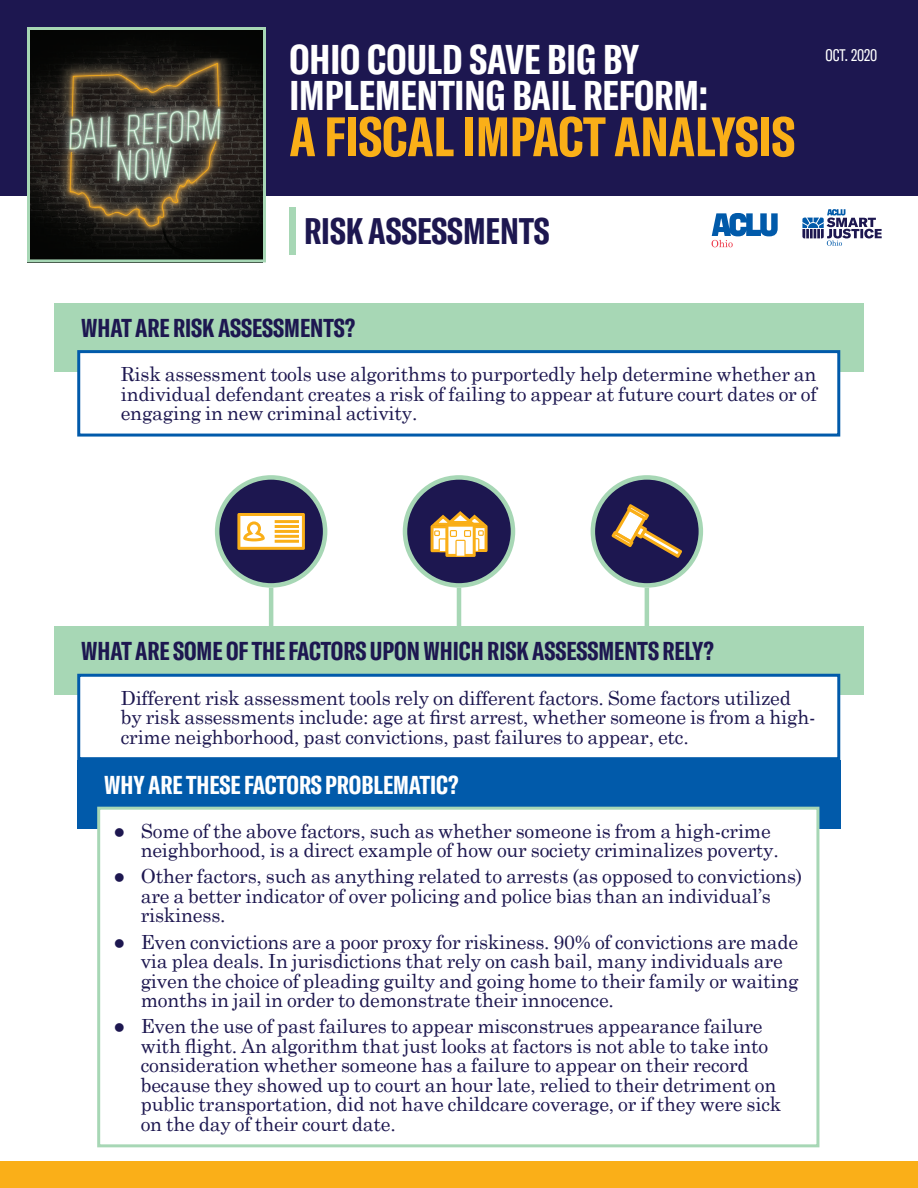
<style>
.page{position:relative;width:918px;height:1188px;background:#fff}
.page>*{position:absolute;margin:0;border:0;box-sizing:border-box;transform-origin:0 0}
.t1{font:700 extra-condensed 54.6px "GT America";color:#faaf18}
.t2{font:700 extra-condensed 40.95px/36.3px "GT America";color:#fff}
.t3{font:700 extra-condensed 36.45px "GT America";color:#1d1750}
.t4{font:700 extra-condensed 25.5px "GT America";color:#1d1750}
.t5{font:700 extra-condensed 25.5px "GT America";color:#fff}
.t6{font:19.5px/19.5px "Century Schoolbook";letter-spacing:-.01em;color:#1d1750}
.t7{font:extra-condensed 16.5px "GT America";letter-spacing:-.01em;color:#fff}
.s1{font-size:54.75px;color:#a7d7b5}
</style>
<div class="page">
<div style="left:0;top:0;width:918px;height:195px;background:#1d1750"></div>
<img style="left:31px;top:31px;width:231px;height:227px">
<div style="left:27px;top:27px;width:239px;height:235px;border:3px solid #a7d7b5"></div>
<svg style="left:803px;top:209px;width:79px;height:37px"></svg>
<svg style="left:712px;top:213px;width:66px;height:34px"></svg>
<div style="left:0;top:1161px;width:918px;height:27px;background:#faaf18"></div>
<div style="left:77px;top:760px;width:763px;height:69px;background:#015aaa"></div>
<div style="left:54px;top:626px;width:810px;height:69px;background:#a7d7b5"></div>
<div style="left:54px;top:303px;width:810px;height:69px;background:#a7d7b5"></div>
<div style="left:99px;top:808px;width:719px;height:338px;background:#fff"></div>
<div style="left:97px;top:807px;width:722px;height:340px;border:3px solid #a7d7b5"></div>
<div style="left:79px;top:675px;width:760px;height:84px;background:#fff"></div>
<div style="left:77px;top:674px;width:763px;height:86px;border:3px solid #015aaa"></div>
<div style="left:79px;top:352px;width:760px;height:83px;background:#fff"></div>
<div style="left:77px;top:350px;width:763px;height:87px;border:3px solid #015aaa"></div>
<div style="left:593px;top:477px;width:108px;height:108px;background:#1d1750;border-radius:50%"></div>
<svg style="left:611px;top:504px;width:71px;height:54px"></svg>
<div style="left:591px;top:475px;width:112px;height:113px;border:4px solid #a7d7b5;border-radius:50%"></div>
<div style="left:405px;top:477px;width:108px;height:108px;background:#1d1750;border-radius:50%"></div>
<svg style="left:430px;top:511px;width:58px;height:46px"></svg>
<div style="left:403px;top:475px;width:112px;height:113px;border:4px solid #a7d7b5;border-radius:50%"></div>
<div style="left:217px;top:477px;width:108px;height:108px;background:#1d1750;border-radius:50%"></div>
<svg style="left:237px;top:513px;width:68px;height:37px;background:#f9dea7"></svg>
<hr style="left:275px;top:520px;width:24px;height:3px;background:#faaf18">
<hr style="left:275px;top:525px;width:24px;height:3px;background:#faaf18">
<hr style="left:275px;top:530px;width:24px;height:3px;background:#faaf18">
<hr style="left:275px;top:535px;width:24px;height:3px;background:#faaf18">
<hr style="left:275px;top:540px;width:24px;height:3px;background:#faaf18">
<div style="left:215px;top:475px;width:112px;height:113px;border:4px solid #a7d7b5;border-radius:50%"></div>
<hr style="left:457px;top:588px;width:4px;height:38px;background:#a7d7b5">
<hr style="left:269px;top:588px;width:4px;height:38px;background:#a7d7b5">
<hr style="left:645px;top:588px;width:4px;height:38px;background:#a7d7b5">
<p class="t2" style="left:289px;top:41px;width:420px">OHIO COULD SAVE BIG BY<br>IMPLEMENTING BAIL REFORM:</p>
<p class="t1" style="left:289px;top:104px;width:507px">A FISCAL IMPACT ANALYSIS</p>
<p class="t3" style="left:286px;top:209px;width:265px"><span class="s1">|</span> RISK ASSESSMENTS</p>
<p class="t7" style="left:826px;top:45px;width:53px">OCT. 2020</p>
<p class="t4" style="left:81px;top:312px;width:276px">WHAT ARE RISK ASSESSMENTS?</p>
<p class="t6" style="left:121px;top:363px;width:698px;text-align:justify">Risk assessment tools use algorithms to purportedly help determine whether an individual defendant creates a risk of failing to appear at future court dates or of engaging in new criminal activity.</p>
<p class="t4" style="left:81px;top:636px;width:634px">WHAT ARE SOME OF THE FACTORS UPON WHICH RISK ASSESSMENTS RELY?</p>
<p class="t6" style="left:121px;top:686px;width:696px">Different risk assessment tools rely on different factors. Some factors utilized by risk assessments include: age at first arrest, whether someone is from a high&shy;crime neighborhood, past convictions, past failures to appear, etc.</p>
<p class="t5" style="left:104px;top:770px;width:356px">WHY ARE THESE FACTORS PROBLEMATIC?</p>
<p class="t6" style="left:141px;top:819px;width:640px">Some of the above factors, such as whether someone is from a high-crime neighborhood, is a direct example of how our society criminalizes poverty.</p>
<p class="t6" style="left:141px;top:865px;width:663px">Other factors, such as anything related to arrests (as opposed to convictions) are a better indicator of over policing and police bias than an individual’s riskiness.</p>
<p class="t6" style="left:141px;top:930px;width:659px">Even convictions are a poor proxy for riskiness. 90% of convictions are made via plea deals. In jurisdictions that rely on cash bail, many individuals are given the choice of pleading guilty and going home to their family or waiting months in jail in order to demonstrate their innocence.</p>
<p class="t6" style="left:141px;top:1015px;width:642px">Even the use of past failures to appear misconstrues appearance failure with flight. An algorithm that just looks at factors is not able to take into consideration whether someone has a failure to appear on their record because they showed up to court an hour late, relied to their detriment on public transportation, did not have childcare coverage, or if they were sick on the day of their court date.</p>
</div>
